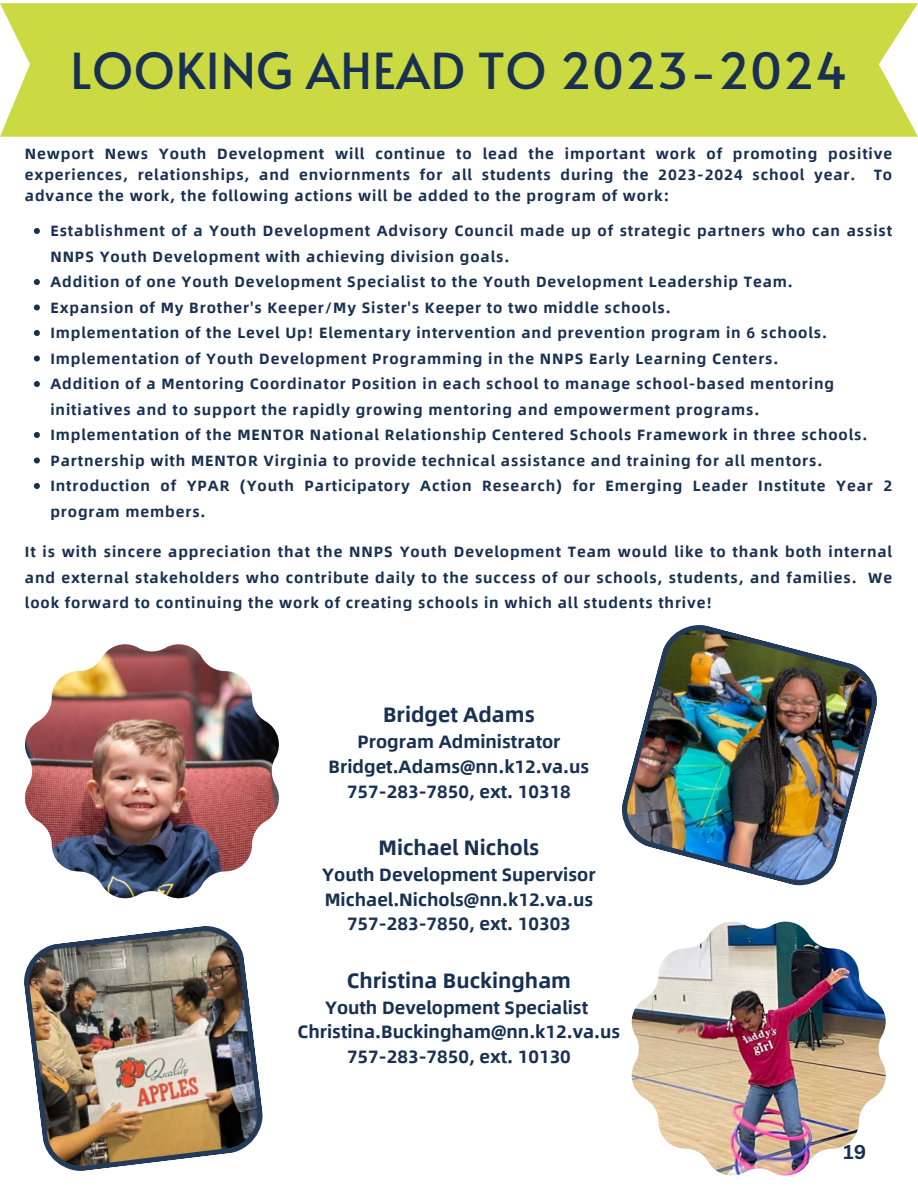
<style>
.page{position:relative;width:918px;height:1188px;background:#fff}
.page>*{position:absolute;margin:0;border:0;box-sizing:border-box;transform-origin:0 0}
.t1{font:49.5px "Alata";letter-spacing:.01em;color:#183051}
.t2{font:700 21px "Alibaba Sans";color:#183051}
.t3{font:700 19.5px "Canva Sans";color:#183051}
.t4{font:700 18px "Alibaba Sans";color:#183051}
.t5{font:700 15px/25.5px "Alibaba Sans";letter-spacing:.06em;color:#183051}
</style>
<div class="page">
<div style="left:0;top:3px;width:918px;height:134px;background:#cbd943"></div>
<img style="left:25px;top:644px;width:254px;height:254px">
<img style="left:632px;top:922px;width:254px;height:254px">
<img style="left:24px;top:926px;width:239px;height:245px">
<svg style="left:34px;top:228px;width:6px;height:6px"></svg>
<svg style="left:34px;top:279px;width:6px;height:6px"></svg>
<svg style="left:34px;top:304px;width:6px;height:6px"></svg>
<svg style="left:34px;top:330px;width:6px;height:6px"></svg>
<svg style="left:34px;top:355px;width:6px;height:6px"></svg>
<svg style="left:34px;top:381px;width:6px;height:6px"></svg>
<svg style="left:34px;top:432px;width:6px;height:6px"></svg>
<svg style="left:34px;top:457px;width:6px;height:6px"></svg>
<svg style="left:34px;top:483px;width:6px;height:6px"></svg>
<img style="left:621px;top:625px;width:256px;height:261px">
<p class="t1" style="left:70px;top:35px;width:779px">LOOKING AHEAD TO 2023-2024</p>
<p class="t5" style="left:25px;top:142px;width:869px;line-height:21px;text-align:justify">Newport News Youth Development will continue to lead the important work of promoting positive experiences, relationships, and enviornments for all students during the 2023-2024 school year. To advance the work, the following actions will be added to the program of work:</p>
<p class="t5" style="left:50px;top:217px;width:843px">Establishment of a Youth Development Advisory Council made up of strategic partners who can assist<br>NNPS Youth Development with achieving division goals.</p>
<p class="t5" style="left:50px;top:268px;width:744px">Addition of one Youth Development Specialist to the Youth Development Leadership Team.</p>
<p class="t5" style="left:50px;top:294px;width:622px">Expansion of My Brother's Keeper/My Sister's Keeper to two middle schools.</p>
<p class="t5" style="left:50px;top:319px;width:778px">Implementation of the Level Up! Elementary intervention and prevention program in 6 schools.</p>
<p class="t5" style="left:50px;top:345px;width:730px">Implementation of Youth Development Programming in the NNPS Early Learning Centers.</p>
<p class="t5" style="left:50px;top:370px;width:785px">Addition of a Mentoring Coordinator Position in each school to manage school-based mentoring initiatives and to support the rapidly growing mentoring and empowerment programs.</p>
<p class="t5" style="left:50px;top:421px;width:819px">Implementation of the MENTOR National Relationship Centered Schools Framework in three schools.</p>
<p class="t5" style="left:50px;top:447px;width:773px">Partnership with MENTOR Virginia to provide technical assistance and training for all mentors.</p>
<p class="t5" style="left:50px;top:472px;width:843px">Introduction of YPAR (Youth Participatory Action Research) for Emerging Leader Institute Year 2 program members.</p>
<p class="t5" style="left:25px;top:538px;width:869px;text-align:justify">It is with sincere appreciation that the NNPS Youth Development Team would like to thank both internal and external stakeholders who contribute daily to the success of our schools, students, and families. We look forward to continuing the work of creating schools in which all students thrive!</p>
<p class="t2" style="left:383px;top:697px;width:153px">Bridget Adams</p>
<p class="t4" style="left:357px;top:727px;width:205px">Program Administrator</p>
<p class="t4" style="left:329px;top:751px;width:262px">Bridget.Adams@nn.k12.va.us</p>
<p class="t4" style="left:347px;top:776px;width:225px">757-283-7850, ext. 10318</p>
<p class="t2" style="left:379px;top:830px;width:162px">Michael Nichols</p>
<p class="t4" style="left:322px;top:859px;width:275px">Youth Development Supervisor</p>
<p class="t4" style="left:325px;top:884px;width:270px">Michael.Nichols@nn.k12.va.us</p>
<p class="t4" style="left:347px;top:909px;width:225px">757-283-7850, ext. 10303</p>
<p class="t2" style="left:347px;top:963px;width:226px">Christina Buckingham</p>
<p class="t4" style="left:325px;top:992px;width:265px">Youth Development Specialist</p>
<p class="t4" style="left:298px;top:1017px;width:324px">Christina.Buckingham@nn.k12.va.us</p>
<p class="t4" style="left:347px;top:1042px;width:225px">757-283-7850, ext. 10130</p>
<p class="t3" style="left:844px;top:1139px;width:24px">19</p>
</div>
